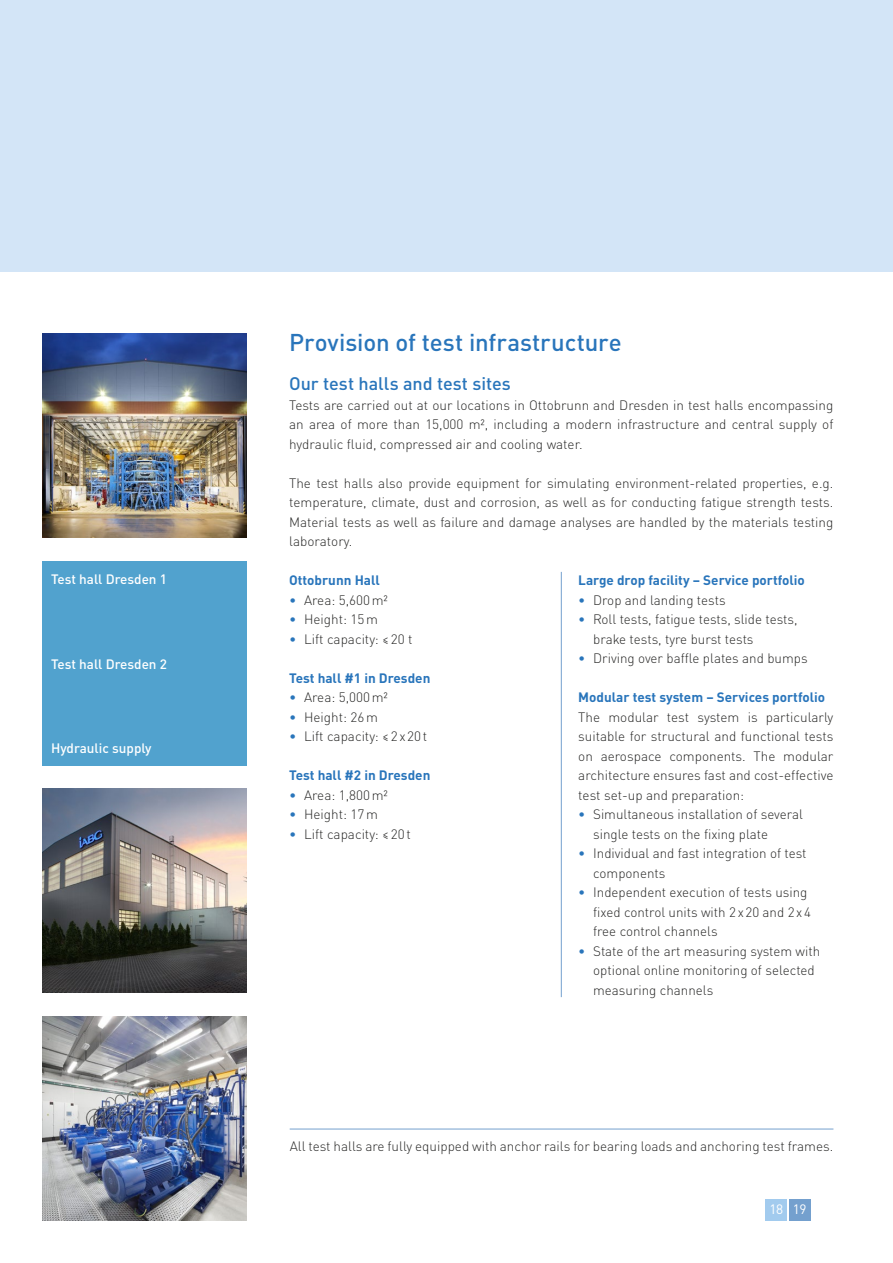
<style>
.page{position:relative;width:893px;height:1263px;background:#fff}
.page>*{position:absolute;margin:0;border:0;box-sizing:border-box;transform-origin:0 0}
.t1{font:500 24px "DINOT";letter-spacing:-.005em;color:#2975bb}
.t2{font:500 18px "DINOT";color:#2975bb}
.t3{font:300 13.5px/19.5px "DINOT";color:#282827}
.t4{font:700 13.5px "DINOT";color:#2975bb}
.t5{font:500 13.5px "DINOT";color:#fff}
.t6{font:13.5px "DINOT";color:#fff}
.s1{color:#2975bb}
</style>
<div class="page">
<div style="left:0;top:0;width:893px;height:272px;background:#d3e5f7"></div>
<div style="left:766px;top:1199px;width:21px;height:21px;background:#a2cbee"></div>
<div style="left:789px;top:1199px;width:21px;height:21px;background:#74a0ce"></div>
<div style="left:43px;top:561px;width:204px;height:204px;background:#51a2ce"></div>
<img style="left:43px;top:789px;width:204px;height:204px">
<img style="left:43px;top:1016px;width:204px;height:204px">
<img style="left:43px;top:334px;width:204px;height:204px">
<hr style="left:290px;top:1129px;width:543px;height:1px;background:#74a0ce">
<hr style="left:561px;top:572px;width:1px;height:425px;background:#74a0ce">
<p class="t5" style="left:51px;top:571px;width:118px">Test hall Dresden 1</p>
<p class="t5" style="left:51px;top:655px;width:118px">Test hall Dresden 2</p>
<p class="t5" style="left:51px;top:739px;width:102px">Hydraulic supply</p>
<h1 class="t1" style="left:289px;top:327px;width:334px">Provision of test infrastructure</h1>
<h2 class="t2" style="left:289px;top:372px;width:223px">Our test halls and test sites</h2>
<p class="t3" style="left:289px;top:395px;width:546px;text-align:justify">Tests are carried out at our locations in Ottobrunn and Dresden in test halls encompassing an area of more than 15,000 m², including a modern infrastructure and central supply of hydraulic fluid, compressed air and cooling water.</p>
<p class="t3" style="left:289px;top:473px;width:546px;text-align:justify">The test halls also provide equipment for simulating environment-related properties, e.g. temperature, climate, dust and corrosion, as well as for conducting fatigue strength tests.<br>Material tests as well as failure and damage analyses are handled by the materials testing laboratory.</p>
<p class="t4" style="left:289px;top:571px;width:92px">Ottobrunn Hall</p>
<p class="t3" style="left:289px;top:590px;width:100px"><span class="s1">•</span> Area: 5,600m²</p>
<p class="t3" style="left:289px;top:609px;width:90px"><span class="s1">•</span> Height: 15m</p>
<p class="t3" style="left:289px;top:629px;width:125px"><span class="s1">•</span> Lift capacity: ≤20 t</p>
<p class="t4" style="left:289px;top:669px;width:143px">Test hall #1 in Dresden</p>
<p class="t3" style="left:289px;top:687px;width:100px"><span class="s1">•</span> Area: 5,000m²</p>
<p class="t3" style="left:289px;top:707px;width:90px"><span class="s1">•</span> Height: 26m</p>
<p class="t3" style="left:289px;top:726px;width:140px"><span class="s1">•</span> Lift capacity: ≤2x20t</p>
<p class="t4" style="left:289px;top:766px;width:143px">Test hall #2 in Dresden</p>
<p class="t3" style="left:289px;top:785px;width:100px"><span class="s1">•</span> Area: 1,800m²</p>
<p class="t3" style="left:289px;top:804px;width:90px"><span class="s1">•</span> Height: 17m</p>
<p class="t3" style="left:289px;top:824px;width:123px"><span class="s1">•</span> Lift capacity: ≤20t</p>
<p class="t4" style="left:578px;top:571px;width:228px">Large drop facility – Service portfolio</p>
<p class="t3" style="left:578px;top:590px;width:149px"><span class="s1">•</span> Drop and landing tests</p>
<p class="t3" style="left:593px;top:609px;width:206px;text-indent:-15px"><span class="s1">•</span> Roll tests, fatigue tests, slide tests, brake tests, tyre burst tests</p>
<p class="t3" style="left:578px;top:648px;width:231px"><span class="s1">•</span> Driving over baffle plates and bumps</p>
<p class="t4" style="left:578px;top:688px;width:248px">Modular test system – Services portfolio</p>
<p class="t3" style="left:578px;top:707px;width:257px;text-align:justify">The modular test system is particularly suitable for structural and functional tests on aerospace components. The modular architecture ensures fast and cost-effective test set-up and preparation:</p>
<p class="t3" style="left:593px;top:804px;width:211px;text-indent:-15px"><span class="s1">•</span> Simultaneous installation of several single tests on the fixing plate</p>
<p class="t3" style="left:593px;top:843px;width:215px;text-indent:-15px"><span class="s1">•</span> Individual and fast integration of test components</p>
<p class="t3" style="left:593px;top:882px;width:219px;text-indent:-15px"><span class="s1">•</span> Independent execution of tests using fixed control units with 2x20 and 2x4 free control channels</p>
<p class="t3" style="left:593px;top:941px;width:228px;text-indent:-15px"><span class="s1">•</span> State of the art measuring system with optional online monitoring of selected measuring channels</p>
<p class="t3" style="left:290px;top:1136px;width:545px">All test halls are fully equipped with anchor rails for bearing loads and anchoring test frames.</p>
<p class="t6" style="left:769px;top:1201px;width:39px">18 19</p>
</div>
